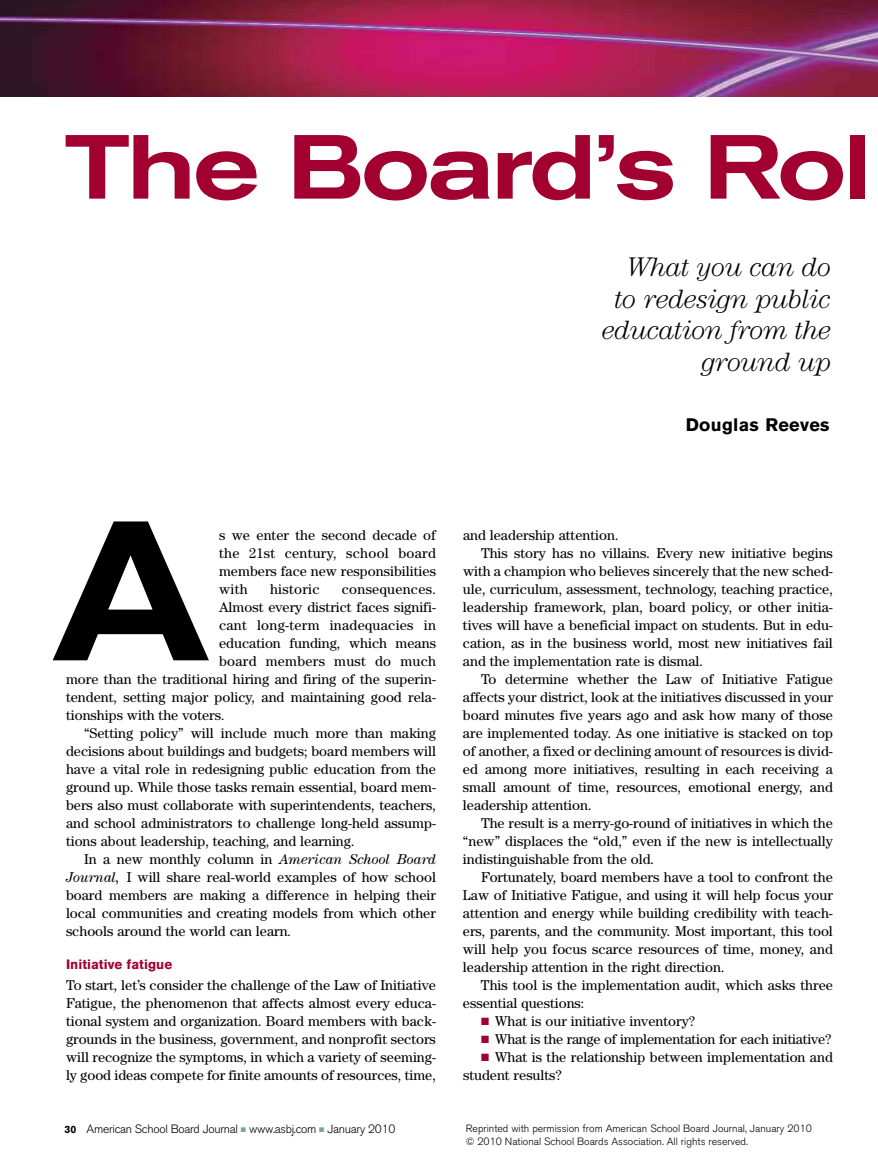
<style>
.page{position:relative;width:878px;height:1175px;background:#fff}
.page>*{position:absolute;margin:0;border:0;box-sizing:border-box;transform-origin:0 0}
.t1{font:500 expanded 196.65px "Akzidenz Grotesk BQ";color:#000;scale:.91 1}
.t2{font:500 expanded 90px "Akzidenz Grotesk BQ";letter-spacing:-.035em;color:#a30032}
.t3{font:italic 300 27px/31.5px "Century";letter-spacing:-.015em;color:#000;text-align:right}
.t4{font:700 18px "Akzidenz Grotesk BQ";letter-spacing:.015em;color:#000}
.t5{font:14.25px/18px "Century";color:#000;text-align:justify}
.t6{font:14.25px "Century";letter-spacing:.02em;color:#000}
.t7{font:700 13.5px "Akzidenz Grotesk BQ";color:#a30032}
.t8{font:300 12px "Akzidenz Grotesk BQ";letter-spacing:-.025em;color:#000}
.t9{font:300 10.5px/12.6px "Akzidenz Grotesk BQ";color:#000}
.s1{font-style:italic}
.s2{font-weight:700;font-size:10.5px}
.s3{color:#7ea1a6}
.s4{color:#a30032}
</style>
<div class="page">
<img style="left:0;top:0;width:878px;height:96px">
<h2 class="t2" style="left:64px;top:135px;width:808px">The Board’s Rol</h2>
<h3 class="t3" style="left:602px;top:254px;width:231px">What you can do to redesign public education from the ground up</h3>
<p class="t4" style="left:686px;top:418px;width:145px">Douglas Reeves</p>
<h1 class="t1" style="left:52px;top:521px;width:174px">A</h1>
<p class="t5" style="left:219px;top:527px;width:218px">s we enter the second decade of the 21st century, school board members face new responsibilities with</p>
<p class="t6" style="left:270px;top:584px;width:51px">historic</p>
<p class="t6" style="left:342px;top:584px;width:96px">consequences.</p>
<p class="t5" style="left:219px;top:599px;width:218px">Almost every district faces signifi-</p>
<p class="t6" style="left:219px;top:620px;width:218px">cant long-term inadequacies in</p>
<p class="t5" style="left:219px;top:635px;width:218px">education funding, which means</p>
<p class="t6" style="left:219px;top:656px;width:218px">board members must do much</p>
<p class="t5" style="left:66px;top:671px;width:371px">more than the traditional hiring and firing of the superin-</p>
<p class="t5" style="left:66px;top:689px;width:371px">tendent, setting major policy, and maintaining good rela-</p>
<p class="t5" style="left:66px;top:707px;width:160px">tionships with the voters.</p>
<p class="t5" style="left:84px;top:725px;width:353px">“Setting policy” will include much more than making</p>
<p class="t5" style="left:66px;top:743px;width:371px">decisions about buildings and budgets; board members will</p>
<p class="t5" style="left:66px;top:761px;width:371px">have a vital role in redesigning public education from the</p>
<p class="t5" style="left:66px;top:779px;width:371px">ground up. While those tasks remain essential, board mem-</p>
<p class="t5" style="left:66px;top:797px;width:371px">bers also must collaborate with superintendents, teachers,</p>
<p class="t5" style="left:66px;top:815px;width:371px">and school administrators to challenge long-held assump-</p>
<p class="t5" style="left:66px;top:833px;width:290px">tions about leadership, teaching, and learning.</p>
<p class="t5" style="left:84px;top:851px;width:353px">In a new monthly column in <span class="s1">American School Board</span></p>
<p class="t5" style="left:66px;top:869px;width:371px"><span class="s1">Journal,</span> I will share real-world examples of how school</p>
<p class="t5" style="left:66px;top:887px;width:371px">board members are making a difference in helping their</p>
<p class="t5" style="left:66px;top:905px;width:371px">local communities and creating models from which other</p>
<p class="t5" style="left:66px;top:923px;width:227px">schools around the world can learn.</p>
<p class="t7" style="left:66px;top:959px;width:108px">Initiative fatigue</p>
<p class="t5" style="left:66px;top:977px;width:371px">To start, let’s consider the challenge of the Law of Initiative Fatigue, the phenomenon that affects almost every educa&shy;tional system and organization. Board members with back&shy;grounds in the business, government, and nonprofit sectors will recognize the symptoms, in which a variety of seeming&shy;ly good ideas compete for finite amounts of resources, time,</p>
<p class="t8" style="left:64px;top:1124px;width:332px"><span class="s2">30</span> American School Board Journal <span class="s3">■</span> www.asbj.com <span class="s3">■</span> January 2010</p>
<p class="t5" style="left:463px;top:527px;width:157px">and leadership attention.</p>
<p class="t5" style="left:481px;top:545px;width:353px">This story has no villains. Every new initiative begins</p>
<p class="t5" style="left:463px;top:563px;width:371px">with a champion who believes sincerely that the new sched-</p>
<p class="t5" style="left:463px;top:581px;width:371px">ule, curriculum, assessment, technology, teaching practice,</p>
<p class="t5" style="left:463px;top:599px;width:371px">leadership framework, plan, board policy, or other initia-</p>
<p class="t5" style="left:463px;top:617px;width:371px">tives will have a beneficial impact on students. But in edu-</p>
<p class="t5" style="left:463px;top:635px;width:371px">cation, as in the business world, most new initiatives fail</p>
<p class="t5" style="left:463px;top:653px;width:242px">and the implementation rate is dismal.</p>
<p class="t5" style="left:481px;top:671px;width:353px">To determine whether the Law of Initiative Fatigue</p>
<p class="t5" style="left:463px;top:689px;width:371px">affects your district, look at the initiatives discussed in your</p>
<p class="t5" style="left:463px;top:707px;width:371px">board minutes five years ago and ask how many of those</p>
<p class="t5" style="left:463px;top:725px;width:371px">are implemented today. As one initiative is stacked on top</p>
<p class="t5" style="left:463px;top:743px;width:371px">of another, a fixed or declining amount of resources is divid-</p>
<p class="t5" style="left:463px;top:761px;width:371px">ed among more initiatives, resulting in each receiving a</p>
<p class="t5" style="left:463px;top:779px;width:371px">small amount of time, resources, emotional energy, and</p>
<p class="t5" style="left:463px;top:797px;width:130px">leadership attention.</p>
<p class="t5" style="left:481px;top:815px;width:353px">The result is a merry-go-round of initiatives in which the</p>
<p class="t5" style="left:463px;top:833px;width:371px">“new” displaces the “old,” even if the new is intellectually</p>
<p class="t5" style="left:463px;top:851px;width:193px">indistinguishable from the old.</p>
<p class="t5" style="left:481px;top:869px;width:353px">Fortunately, board members have a tool to confront the</p>
<p class="t5" style="left:463px;top:887px;width:371px">Law of Initiative Fatigue, and using it will help focus your</p>
<p class="t5" style="left:463px;top:905px;width:371px">attention and energy while building credibility with teach-</p>
<p class="t5" style="left:463px;top:923px;width:371px">ers, parents, and the community. Most important, this tool</p>
<p class="t5" style="left:463px;top:941px;width:371px">will help you focus scarce resources of time, money, and</p>
<p class="t5" style="left:463px;top:959px;width:263px">leadership attention in the right direction.</p>
<p class="t5" style="left:481px;top:977px;width:353px">This tool is the implementation audit, which asks three</p>
<p class="t5" style="left:463px;top:995px;width:123px">essential questions:</p>
<p class="t5" style="left:481px;top:1013px;width:216px"><span class="s4">■</span> What is our initiative inventory?</p>
<p class="t5" style="left:481px;top:1031px;width:352px"><span class="s4">■</span> What is the range of implementation for each initiative?</p>
<p class="t5" style="left:463px;top:1049px;width:371px;text-indent:18px"><span class="s4">■</span> What is the relationship between implementation and student results?</p>
<p class="t9" style="left:465px;top:1123px;width:348px">Reprinted with permission from American School Board Journal, January 2010 © 2010 National School Boards Association. All rights reserved.</p>
</div>
